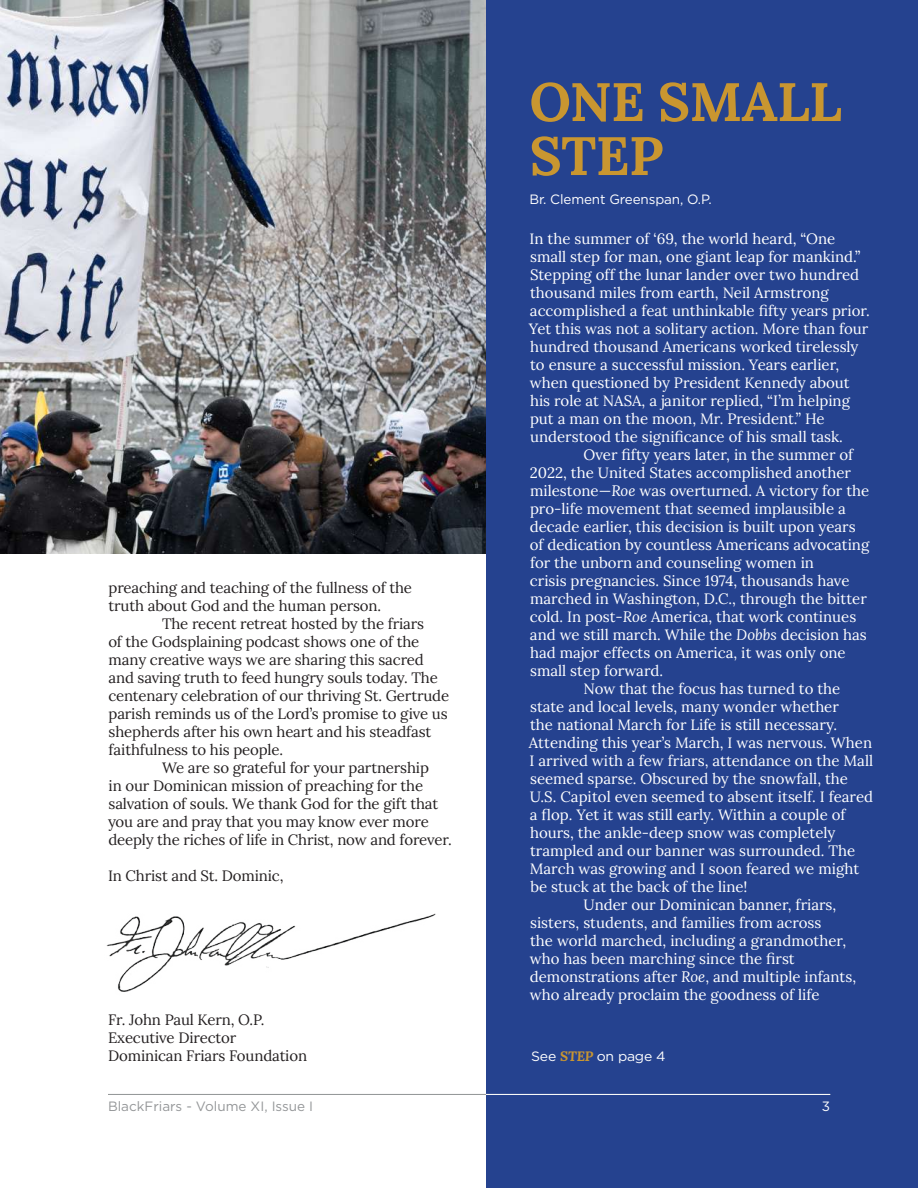
<style>
.page{position:relative;width:918px;height:1188px;background:#fff}
.page>*{position:absolute;margin:0;border:0;box-sizing:border-box;transform-origin:0 0}
.t1{font:700 54px/54px "Lora";letter-spacing:-.01em;color:#c99630}
.t2{font:15px/18px "Lora";color:#fff}
.t3{font:15px/18px "Lora";letter-spacing:-.01em;color:#231f20}
.t4{font:13.5px "Gotham";color:#949698}
.t5{font:13.5px "Gotham";letter-spacing:-.01em;color:#fff}
.t6{font:13.5px "Gotham";letter-spacing:-.01em;color:#fff;scale:1.04 1}
.s1{font-style:italic}
.s2{font-family:"Lora";font-weight:700;font-style:italic;color:#c99630}
</style>
<div class="page">
<img style="left:0;top:0;width:486px;height:554px">
<div style="left:486px;top:0;width:432px;height:1188px;background:#25428f"></div>
<hr style="left:108px;top:1094px;width:722px;height:1px;background:#909394">
<img style="left:106px;top:913px;width:330px;height:79px">
<hr style="left:486px;top:1094px;width:344px;height:1px;background:#fff">
<p class="t3" style="left:109px;top:577px;width:305px">preaching and teaching of the fullness of the truth about God and the human person.</p>
<p class="t3" style="left:108px;top:613px;width:342px;text-indent:54px">The recent retreat hosted by the friars<br>of the Godsplaining podcast shows one of the many creative ways we are sharing this sacred and saving truth to feed hungry souls today. The centenary celebration of our thriving St. Gertrude parish reminds us of the Lord’s promise to give us shepherds after his own heart and his steadfast faithfulness to his people.</p>
<p class="t3" style="left:108px;top:757px;width:345px;text-indent:54px">We are so grateful for your partnership<br>in our Dominican mission of preaching for the salvation of souls. We thank God for the gift that you are and pray that you may know ever more deeply the riches of life in Christ, now and forever.</p>
<p class="t3" style="left:108px;top:865px;width:177px">In Christ and St. Dominic,</p>
<p class="t3" style="left:108px;top:1009px;width:200px">Fr. John Paul Kern, O.P.<br>Executive Director<br>Dominican Friars Foundation</p>
<p class="t4" style="left:108px;top:1098px;width:207px">BlackFriars - Volume XI, Issue I</p>
<h1 class="t1" style="left:530px;top:69px;width:314px">ONE SMALL<br>STEP</h1>
<p class="t5" style="left:530px;top:190px;width:184px">Br. Clement Greenspan, O.P.</p>
<p class="t2" style="left:529px;top:228px;width:343px">In the summer of ‘69, the world heard, “One small step for man, one giant leap for mankind.” Stepping off the lunar lander over two hundred thousand miles from earth, Neil Armstrong accomplished a feat unthinkable fifty years prior.<br>Yet this was not a solitary action. More than four hundred thousand Americans worked tirelessly to ensure a successful mission. Years earlier, when questioned by President Kennedy about his role at NASA, a janitor replied, “I’m helping put a man on the moon, Mr. President.” He understood the significance of his small task.</p>
<p class="t2" style="left:584px;top:444px;width:271px">Over fifty years later, in the summer of</p>
<p class="t2" style="left:530px;top:462px;width:323px">2022, the United States accomplished another</p>
<p class="t2" style="left:530px;top:480px;width:341px">milestone—<span class="s1">Roe</span> was overturned. A victory for the</p>
<p class="t2" style="left:530px;top:498px;width:317px">pro-life movement that seemed implausible a</p>
<p class="t2" style="left:530px;top:516px;width:327px">decade earlier, this decision is built upon years</p>
<p class="t2" style="left:530px;top:534px;width:341px">of dedication by countless Americans advocating</p>
<p class="t2" style="left:530px;top:552px;width:285px">for the unborn and counseling women in</p>
<p class="t2" style="left:530px;top:570px;width:321px">crisis pregnancies. Since 1974, thousands have</p>
<p class="t2" style="left:530px;top:588px;width:338px">marched in Washington, D.C., through the bitter</p>
<p class="t2" style="left:530px;top:606px;width:328px">cold. In post-<span class="s1">Roe</span> America, that work continues</p>
<p class="t2" style="left:530px;top:624px;width:338px">and we still march. While the <span class="s1">Dobbs</span> decision has</p>
<p class="t2" style="left:530px;top:642px;width:317px">had major effects on America, it was only one</p>
<p class="t2" style="left:530px;top:660px;width:135px">small step forward.</p>
<p class="t2" style="left:584px;top:678px;width:258px">Now that the focus has turned to the</p>
<p class="t2" style="left:530px;top:696px;width:310px">state and local levels, many wonder whether</p>
<p class="t2" style="left:530px;top:714px;width:309px">the national March for Life is still necessary.</p>
<p class="t2" style="left:529px;top:732px;width:345px">Attending this year’s March, I was nervous. When</p>
<p class="t2" style="left:530px;top:750px;width:345px">I arrived with a few friars, attendance on the Mall</p>
<p class="t2" style="left:530px;top:768px;width:319px">seemed sparse. Obscured by the snowfall, the</p>
<p class="t2" style="left:530px;top:786px;width:345px">U.S. Capitol even seemed to absent itself. I feared</p>
<p class="t2" style="left:530px;top:804px;width:317px">a flop. Yet it was still early. Within a couple of</p>
<p class="t2" style="left:530px;top:822px;width:307px">hours, the ankle-deep snow was completely</p>
<p class="t2" style="left:530px;top:840px;width:326px">trampled and our banner was surrounded. The</p>
<p class="t2" style="left:530px;top:858px;width:331px">March was growing and I soon feared we might</p>
<p class="t2" style="left:530px;top:876px;width:219px">be stuck at the back of the line!</p>
<p class="t2" style="left:584px;top:894px;width:254px">Under our Dominican banner, friars,</p>
<p class="t2" style="left:530px;top:912px;width:293px">sisters, students, and families from across</p>
<p class="t2" style="left:530px;top:930px;width:317px">the world marched, including a grandmother,</p>
<p class="t2" style="left:530px;top:948px;width:267px">who has been marching since the first</p>
<p class="t2" style="left:530px;top:966px;width:328px">demonstrations after <span class="s1">Roe</span>, and multiple infants,</p>
<p class="t2" style="left:530px;top:984px;width:291px">who already proclaim the goodness of life</p>
<p class="t6" style="left:531px;top:1047px;width:131px">See <span class="s2">STEP</span> on page 4</p>
<p class="t5" style="left:822px;top:1098px;width:10px">3</p>
</div>
